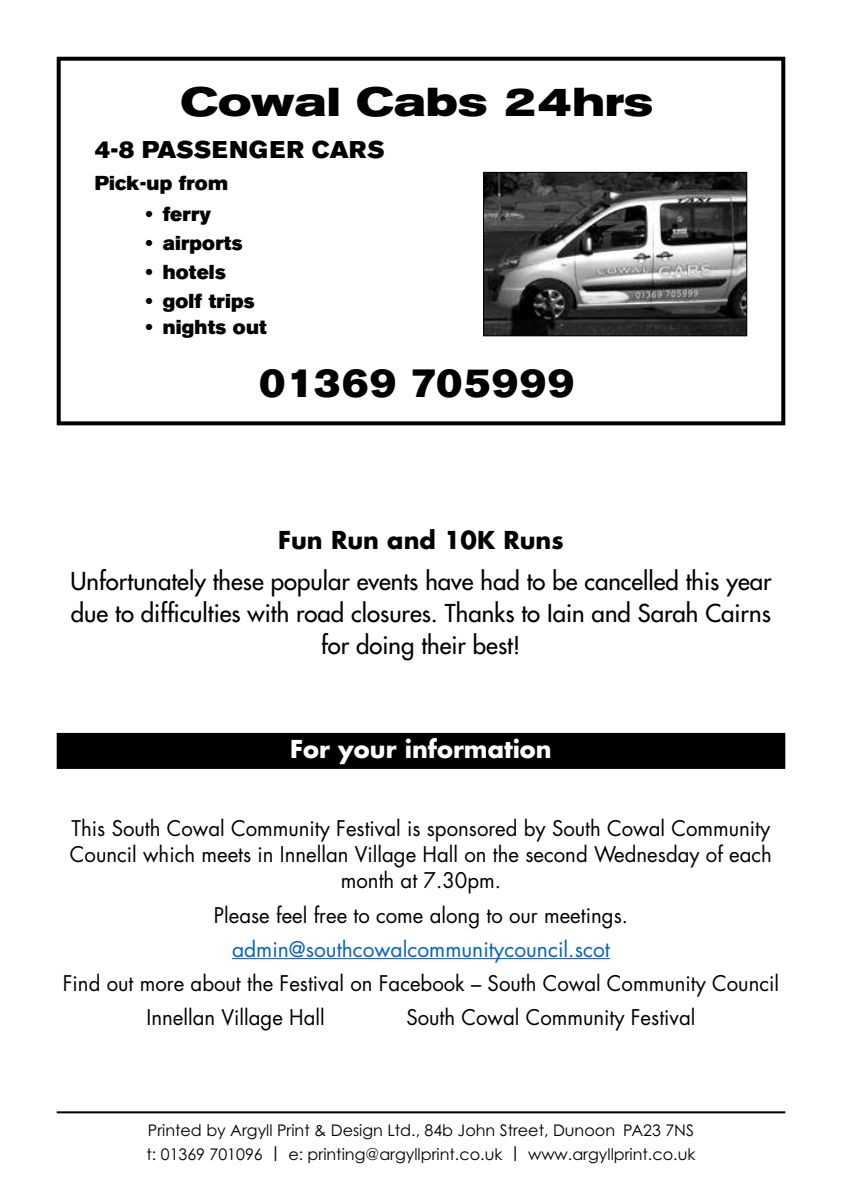
<style>
.page{position:relative;width:842px;height:1191px;background:#fff}
.page>*{position:absolute;margin:0;border:0;box-sizing:border-box;transform-origin:0 0}
.t1{font:700 expanded 40px "Akzidenz Grotesk BE";letter-spacing:.01em;color:#000}
.t2{font:40px "Akzidenz Grotesk BE Super";letter-spacing:.05em;color:#000}
.t3{font:500 24px/32px "Futura Std";color:#000;text-align:center}
.t4{font:700 24px "Futura Std";color:#fff}
.t5{font:700 24px "Futura Std";color:#000}
.t6{font:24px "Akzidenz Grotesk BE Super";letter-spacing:.04em;color:#000}
.t7{font:21px/26px "Futura Std";color:#000;text-align:center}
.t8{font:21px "Futura Std";color:#0063c5}
.t9{font:20px "Akzidenz Grotesk BE Super";letter-spacing:.01em;color:#000}
.t10{font:16px/24px "Century Gothic";color:#000}
.s1{font-weight:700}
</style>
<div class="page">
<hr style="left:57px;top:1111px;width:728px;height:2px;background:#000">
<div style="left:57px;top:733px;width:728px;height:36px;background:#000"></div>
<hr style="left:232px;top:958px;width:378px;height:1px;background:#0063c5">
<img style="left:485px;top:174px;width:260px;height:160px">
<div style="left:483px;top:172px;width:264px;height:164px;border:1px solid #000"></div>
<div style="left:57px;top:57px;width:728px;height:368px;border:4px solid #000"></div>
<h1 class="t1" style="left:180px;top:78px;width:474px">Cowal Cabs 24hrs</h1>
<p class="t6" style="left:95px;top:135px;width:291px">4-8 PASSENGER CARS</p>
<p class="t9" style="left:95px;top:171px;width:135px">Pick-up from</p>
<p class="t9" style="left:146px;top:202px;width:67px">• ferry</p>
<p class="t9" style="left:146px;top:231px;width:98px">• airports</p>
<p class="t9" style="left:146px;top:260px;width:82px">• hotels</p>
<p class="t9" style="left:146px;top:289px;width:110px">• golf trips</p>
<p class="t9" style="left:146px;top:315px;width:122px">• nights out</p>
<h1 class="t2" style="left:260px;top:360px;width:316px">01369 705999</h1>
<p class="t5" style="left:278px;top:524px;width:287px">Fun Run and 10K Runs</p>
<p class="t3" style="left:70px;top:565px;width:702px">Unfortunately these popular events have had to be cancelled this year due to difficulties with road closures. Thanks to Iain and Sarah Cairns for doing their best!</p>
<p class="t4" style="left:290px;top:733px;width:263px">For your information</p>
<p class="t7" style="left:70px;top:816px;width:703px">This South Cowal Community Festival is sponsored by South Cowal Community<br>Council which meets in Innellan Village Hall on the second Wednesday of each month at 7.30pm.</p>
<p class="t7" style="left:214px;top:902px;width:416px">Please feel free to come along to our meetings.</p>
<p class="t8" style="left:232px;top:935px;width:379px">admin@southcowalcommunitycouncil.scot</p>
<p class="t7" style="left:147px;top:966px;width:634px;line-height:34px;text-align:left;text-indent:-84px">Find out more about the Festival on Facebook – South Cowal Community Council<br>Innellan Village Hall</p>
<p class="t7" style="left:406px;top:1004px;width:291px">South Cowal Community Festival</p>
<p class="t10" style="left:147px;top:1118px;width:550px">Printed by Argyll Print &amp; Design Ltd., 84b John Street, Dunoon PA23 7NS t: 01369 701096 <span class="s1">|</span> e: printing@argyllprint.co.uk <span class="s1">|</span> www.argyllprint.co.uk</p>
</div>
